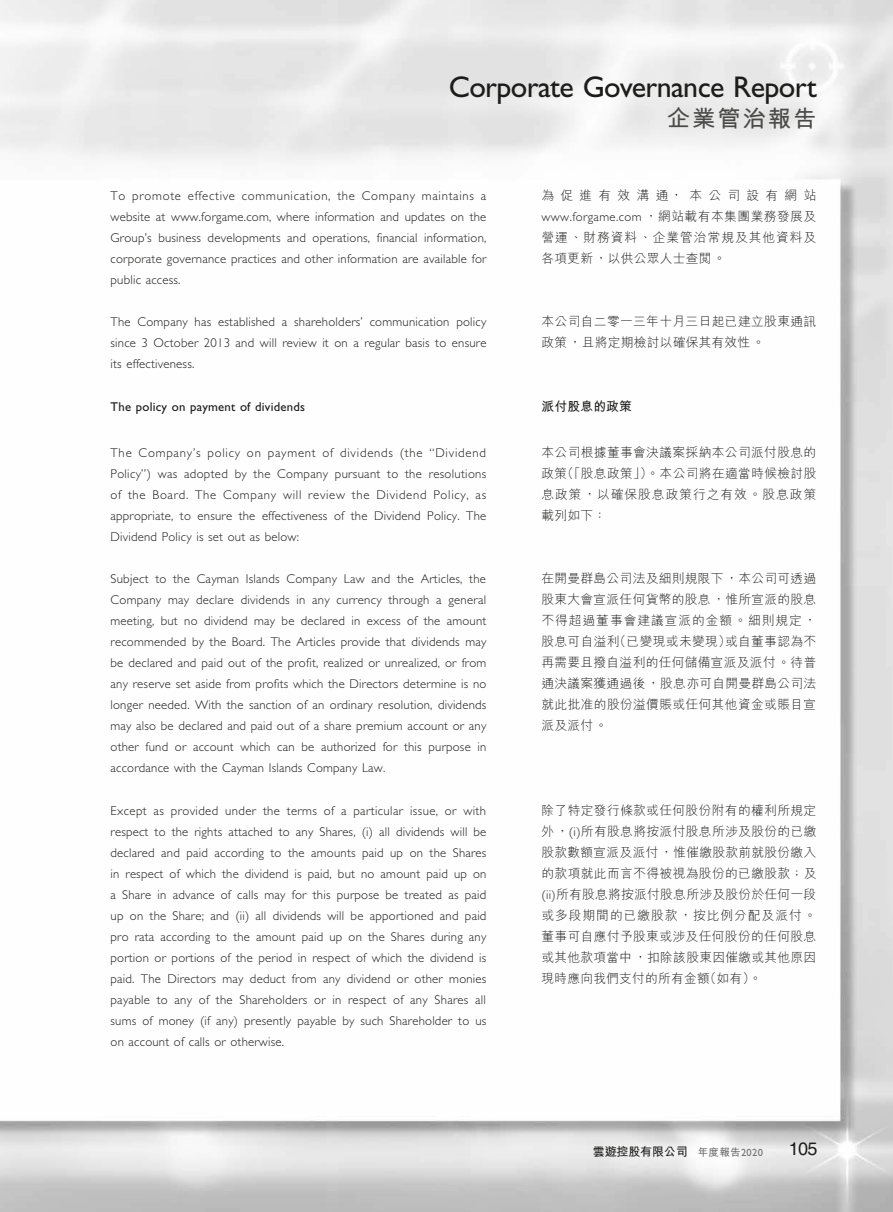
<style>
.page{position:relative;width:893px;height:1212px;background:#fff}
.page>*{position:absolute;margin:0;border:0;box-sizing:border-box;transform-origin:0 0}
.t1{font:30px "Gill Sans Std";letter-spacing:-.02em;color:#1c1c1b}
.t2{font:700 23.25px "M Hei HK";letter-spacing:.085em;color:#4a4a49}
.t3{font:18px "Helvetica";color:#1c1c1b}
.t4{font:300 12.75px/21px "Gill Sans Std";letter-spacing:.015em;color:#1c1c1b;text-align:justify}
.t5{font:300 12.75px/21px "M Hei HK";letter-spacing:.03em;color:#1c1c1b;text-align:justify}
.t6{font:300 12.75px/21px "M Hei HK";letter-spacing:.075em;color:#1c1c1b}
.t7{font:12.75px "Gill Sans Std";letter-spacing:.015em;color:#1c1c1b}
.t8{font:300 12.75px "M Hei HK";letter-spacing:.495em;color:#1c1c1b}
.t9{font:700 12.75px "M Hei HK";letter-spacing:.015em;color:#1c1c1b}
.t10{font:700 12px "M Hei HK";letter-spacing:-.015em;color:#1c1c1b}
.s1{font-family:"M Hei HK"}
.s2{font-family:"Gill Sans Std"}
.s3{font-size:10.5px;color:#6f6f6f}
.s4{font-family:"Gill Sans Std";font-weight:400;font-size:10.5px;color:#6f6f6f}
</style>
<div class="page">
<img style="left:0;top:0;width:893px;height:1212px">
<h1 class="t1" style="left:449px;top:70px;width:369px">Corporate Governance Report</h1>
<h2 class="t2" style="left:667px;top:102px;width:151px">企業管治報告</h2>
<p class="t4" style="left:111px;top:185px;width:377px">To promote effective communication, the Company maintains a website at www.forgame.com, where information and updates on the Group’s business developments and operations, financial information, corporate governance practices and other information are available for public access.</p>
<p class="t4" style="left:111px;top:312px;width:377px">The Company has established a shareholders’ communication policy since 3 October 2013 and will review it on a regular basis to ensure its effectiveness.</p>
<p class="t7" style="left:111px;top:399px;width:196px">The policy on payment of dividends</p>
<p class="t4" style="left:111px;top:442px;width:377px">The Company’s policy on payment of dividends (the “Dividend Policy”) was adopted by the Company pursuant to the resolutions of the Board. The Company will review the Dividend Policy, as appropriate, to ensure the effectiveness of the Dividend Policy. The Dividend Policy is set out as below:</p>
<p class="t4" style="left:111px;top:569px;width:377px">Subject to the Cayman Islands Company Law and the Articles, the Company may declare dividends in any currency through a general meeting, but no dividend may be declared in excess of the amount recommended by the Board. The Articles provide that dividends may be declared and paid out of the profit, realized or unrealized, or from any reserve set aside from profits which the Directors determine is no longer needed. With the sanction of an ordinary resolution, dividends may also be declared and paid out of a share premium account or any other fund or account which can be authorized for this purpose in accordance with the Cayman Islands Company Law.</p>
<p class="t4" style="left:111px;top:800px;width:377px">Except as provided under the terms of a particular issue, or with respect to the rights attached to any Shares, (i) all dividends will be declared and paid according to the amounts paid up on the Shares in respect of which the dividend is paid, but no amount paid up on a Share in advance of calls may for this purpose be treated as paid up on the Share; and (ii) all dividends will be apportioned and paid pro rata according to the amount paid up on the Shares during any portion or portions of the period in respect of which the dividend is paid. The Directors may deduct from any dividend or other monies payable to any of the Shareholders or in respect of any Shares all sums of money (if any) presently payable by such Shareholder to us on account of calls or otherwise.</p>
<p class="t8" style="left:541px;top:186px;width:276px">為促進有效溝通，本公司設有網站</p>
<p class="t4" style="left:541px;top:206px;width:276px">www.forgame.com <span class="s1">，網站載有本集團業務發展及</span></p>
<p class="t6" style="left:541px;top:226px;width:276px">營運、財務資料、企業管治常規及其他資料及各項更新，以供公眾人士查閱。</p>
<p class="t5" style="left:541px;top:311px;width:276px">本公司自二零一三年十月三日起已建立股東通訊政策，且將定期檢討以確保其有效性。</p>
<p class="t9" style="left:541px;top:397px;width:92px">派付股息的政策</p>
<p class="t5" style="left:541px;top:441px;width:277px">本公司根據董事會決議案採納本公司派付股息的政策（「股息政策」）。本公司將在適當時候檢討股息政策，以確保股息政策行之有效。股息政策載列如下：</p>
<p class="t5" style="left:541px;top:568px;width:276px">在開曼群島公司法及細則規限下，本公司可透過股東大會宣派任何貨幣的股息，惟所宣派的股息不得超過董事會建議宣派的金額。細則規定，股息可自溢利（已變現或未變現）或自董事認為不再需要且撥自溢利的任何儲備宣派及派付。待普通決議案獲通過後，股息亦可自開曼群島公司法就此批准的股份溢價賬或任何其他資金或賬目宣派及派付。</p>
<p class="t5" style="left:541px;top:799px;width:277px">除了特定發行條款或任何股份附有的權利所規定外，<span class="s2">(i)</span>所有股息將按派付股息所涉及股份的已繳股款數額宣派及派付，惟催繳股款前就股份繳入的款項就此而言不得被視為股份的已繳股款；及<span class="s2">(ii)</span>所有股息將按派付股息所涉及股份於任何一段或多段期間的已繳股款，按比例分配及派付。董事可自應付予股東或涉及任何股份的任何股息或其他款項當中，扣除該股東因催繳或其他原因現時應向我們支付的所有金額（如有）。</p>
<p class="t10" style="left:593px;top:1142px;width:172px">雲遊控股有限公司 <span class="s3">年度報告</span><span class="s4">2020</span></p>
<h3 class="t3" style="left:789px;top:1138px;width:30px">105</h3>
</div>
